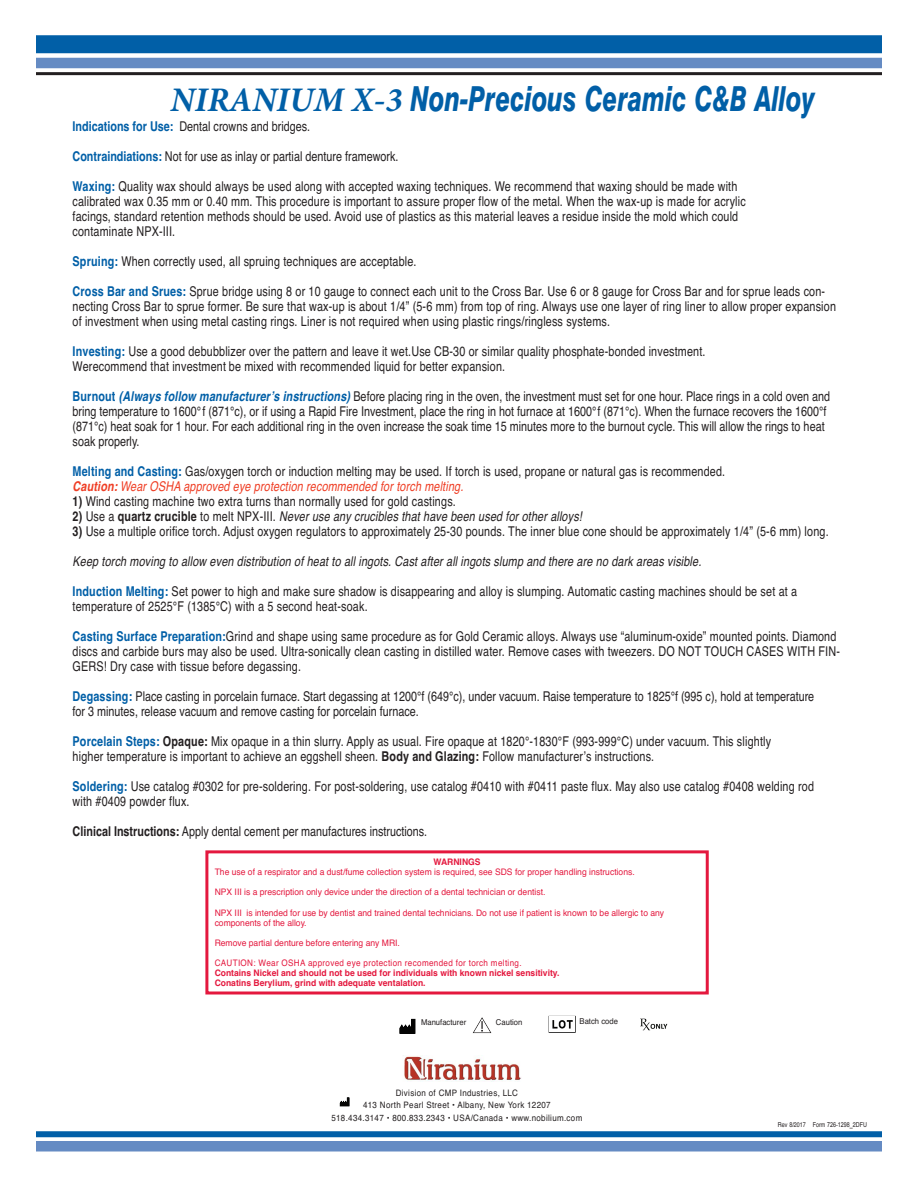
<style>
.page{position:relative;width:918px;height:1188px;background:#fff}
.page>*{position:absolute;margin:0;border:0;box-sizing:border-box;transform-origin:0 0}
.t1{font:italic 800 34.5px "Swiss 721 BT";color:#015fa7;scale:.7 1}
.t2{font:13.5px/15px "Helvetica";letter-spacing:.015em;color:#231f20;scale:.8 1}
.t3{font:italic 13.5px "Helvetica";letter-spacing:.015em;color:#231f20;scale:.8 1}
.t4{font:9px/10.1px "Helvetica";color:#e4183e;scale:.95 1}
.t5{font:700 9px/10.1px "Helvetica";color:#e4183e;scale:.95 1}
.t6{font:9px "Helvetica";letter-spacing:.04em;color:#e4183e;scale:.9 1}
.t7{font:8.85px/12.8px "Helvetica";letter-spacing:.04em;color:#231f20;text-align:center;scale:.9 1}
.t8{font:8.1px "Helvetica";color:#231f20;scale:.95 1}
.t9{font:6.75px "Helvetica";color:#231f20;scale:.8 1}
.s1{font-family:"Minion Pro";font-weight:700}
.s2{font-weight:700;color:#015fa7}
.s3{font-weight:700;font-style:italic;color:#015fa7}
.s4{font-weight:700;font-style:italic;color:#ef3e25}
.s5{font-style:italic;color:#ef3e25}
.s6{font-weight:700}
.s7{font-weight:700;font-style:normal}
.s8{font-style:normal}
.s9{font-family:"Arial"}
</style>
<div class="page">
<div style="left:36px;top:35px;width:846px;height:18px;background:#015fa7"></div>
<div style="left:36px;top:58px;width:846px;height:10px;background:#658bc3"></div>
<hr style="left:36px;top:72px;width:846px;height:3px;background:#231f20">
<div style="left:36px;top:1131px;width:846px;height:6px;background:#015fa7"></div>
<div style="left:36px;top:1141px;width:846px;height:11px;background:#658bc3"></div>
<svg style="left:399px;top:1019px;width:16px;height:15px"></svg>
<img style="left:640px;top:1018px;width:28px;height:13px">
<svg style="left:473px;top:1017px;width:18px;height:16px"></svg>
<svg style="left:549px;top:1016px;width:27px;height:17px"></svg>
<div style="left:205px;top:850px;width:504px;height:144px;border:3px solid #e4183e"></div>
<svg style="left:340px;top:1097px;width:9px;height:9px"></svg>
<img style="left:404px;top:1056px;width:117px;height:25px">
<h1 class="t1" style="left:170px;top:87px;width:922px"><span class="s1">NIRANIUM X-3</span> Non-Precious Ceramic C&amp;B Alloy</h1>
<p class="t2" style="left:73px;top:119px;width:299px"><span class="s2">Indications for Use:</span> Dental crowns and bridges.</p>
<p class="t2" style="left:73px;top:149px;width:409px"><span class="s2">Contraindiations:</span> Not for use as inlay or partial denture framework.</p>
<p class="t2" style="left:73px;top:179px;width:843px"><span class="s2">Waxing:</span> Quality wax should always be used along with accepted waxing techniques. We recommend that waxing should be made with calibrated wax 0.35 mm or 0.40 mm. This procedure is important to assure proper flow of the metal. When the wax-up is made for acrylic facings, standard retention methods should be used. Avoid use of plastics as this material leaves a residue inside the mold which could contaminate NPX-III.</p>
<p class="t2" style="left:73px;top:254px;width:432px"><span class="s2">Spruing:</span> When correctly used, all spruing techniques are acceptable.</p>
<p class="t2" style="left:73px;top:284px;width:956px"><span class="s2">Cross Bar and Srues:</span> Sprue bridge using 8 or 10 gauge to connect each unit to the Cross Bar. Use 6 or 8 gauge for Cross Bar and for sprue leads con&shy;necting Cross Bar to sprue former. Be sure that wax-up is about 1/4” (5-6 mm) from top of ring. Always use one layer of ring liner to allow proper expansion of investment when using metal casting rings. Liner is not required when using plastic rings/ringless systems.</p>
<p class="t2" style="left:73px;top:344px;width:793px"><span class="s2">Investing:</span> Use a good debubblizer over the pattern and leave it wet.Use CB-30 or similar quality phosphate-bonded investment.<br>Werecommend that investment be mixed with recommended liquid for better expansion.</p>
<p class="t2" style="left:73px;top:389px;width:948px"><span class="s2">Burnout</span> <span class="s3">(Always follow manufacturer’s instructions)</span> Before placing ring in the oven, the investment must set for one hour. Place rings in a cold oven and bring temperature to 1600°f (871°c), or if using a Rapid Fire Investment, place the ring in hot furnace at 1600°f (871°c). When the furnace recovers the 1600°f (871°c) heat soak for 1 hour. For each additional ring in the oven increase the soak time 15 minutes more to the burnout cycle. This will allow the rings to heat soak properly.</p>
<p class="t2" style="left:73px;top:464px;width:817px"><span class="s2">Melting and Casting:</span> Gas/oxygen torch or induction melting may be used. If torch is used, propane or natural gas is recommended.<br><span class="s4">Caution:</span> <span class="s5">Wear OSHA approved eye protection recommended for torch melting.</span></p>
<p class="t2" style="left:73px;top:494px;width:481px"><span class="s6">1)</span> Wind casting machine two extra turns than normally used for gold castings.</p>
<p class="t3" style="left:73px;top:508px;width:638px"><span class="s7">2)</span> <span class="s8">Use a</span> <span class="s7">quartz crucible</span> <span class="s8">to melt NPX-III.</span> Never use any crucibles that have been used for other alloys!</p>
<p class="t2" style="left:73px;top:524px;width:947px"><span class="s6">3)</span> Use a multiple orifice torch. Adjust oxygen regulators to approximately 25-30 pounds. The inner blue cone should be approximately 1/4” (5-6 mm) long.</p>
<p class="t3" style="left:73px;top:553px;width:787px">Keep torch moving to allow even distribution of heat to all ingots. Cast after all ingots slump and there are no dark areas visible.</p>
<p class="t2" style="left:73px;top:584px;width:907px"><span class="s2">Induction Melting:</span> Set power to high and make sure shadow is disappearing and alloy is slumping. Automatic casting machines should be set at a temperature of 2525°F (1385°C) with a 5 second heat-soak.</p>
<p class="t2" style="left:73px;top:629px;width:961px"><span class="s2">Casting Surface Preparation:</span>Grind and shape using same procedure as for Gold Ceramic alloys. Always use “aluminum-oxide” mounted points. Diamond discs and carbide burs may also be used. Ultra-sonically clean casting in distilled water. Remove cases with tweezers. DO NOT TOUCH CASES WITH FIN-<br>GERS! Dry case with tissue before degassing.</p>
<p class="t2" style="left:73px;top:689px;width:929px"><span class="s2">Degassing:</span> Place casting in porcelain furnace. Start degassing at 1200°f (649°c), under vacuum. Raise temperature to 1825°f (995 c), hold at temperature for 3 minutes, release vacuum and remove casting for porcelain furnace.</p>
<p class="t2" style="left:73px;top:734px;width:875px"><span class="s2">Porcelain Steps:</span> <span class="s6">Opaque:</span> Mix opaque in a thin slurry. Apply as usual. Fire opaque at 1820°-1830°F (993-999°C) under vacuum. This slightly higher temperature is important to achieve an eggshell sheen. <span class="s6">Body and Glazing:</span> Follow manufacturer’s instructions.</p>
<p class="t2" style="left:73px;top:779px;width:928px"><span class="s2">Soldering:</span> Use catalog #0302 for pre-soldering. For post-soldering, use catalog #0410 with #0411 paste flux. May also use catalog #0408 welding rod with #0409 powder flux.</p>
<p class="t2" style="left:73px;top:824px;width:445px"><span class="s6">Clinical Instructions:</span> Apply dental cement per manufactures instructions.</p>
<p class="t5" style="left:434px;top:857px;width:51px">WARNINGS</p>
<p class="t4" style="left:215px;top:867px;width:444px">The use of a respirator and a dust/fume collection system is required, see SDS for proper handling instructions.</p>
<p class="t4" style="left:215px;top:887px;width:350px">NPX III is a prescription only device under the direction of a dental technician or dentist.</p>
<p class="t4" style="left:215px;top:907px;width:475px">NPX III is intended for use by dentist and trained dental technicians. Do not use if patient is known to be allergic to any components of the alloy.</p>
<p class="t4" style="left:215px;top:938px;width:197px">Remove partial denture before entering any MRI.</p>
<p class="t6" style="left:215px;top:957px;width:343px">CAUTION: Wear OSHA approved eye protection recomended for torch melting.</p>
<p class="t5" style="left:215px;top:968px;width:364px">Contains Nickel and should not be used for individuals with known nickel sensitivity.<br>Conatins Berylium, grind with adequate ventalation.</p>
<p class="t8" style="left:421px;top:1017px;width:49px">Manufacturer</p>
<p class="t8" style="left:496px;top:1017px;width:29px">Caution</p>
<p class="t8" style="left:580px;top:1017px;width:42px">Batch code</p>
<p class="t7" style="left:331px;top:1086px;width:280px">Division of CMP Industries, LLC<br>413 North Pearl Street • Albany, New York 12207<br>518.434.3147 • 800.833.2343 • USA/Canada • www.nobilium.com</p>
<p class="t9" style="left:778px;top:1121px;width:113px">Rev <span class="s9">8</span>/2017 Form <span class="s9">726-1298_</span>2DFU</p>
</div>
